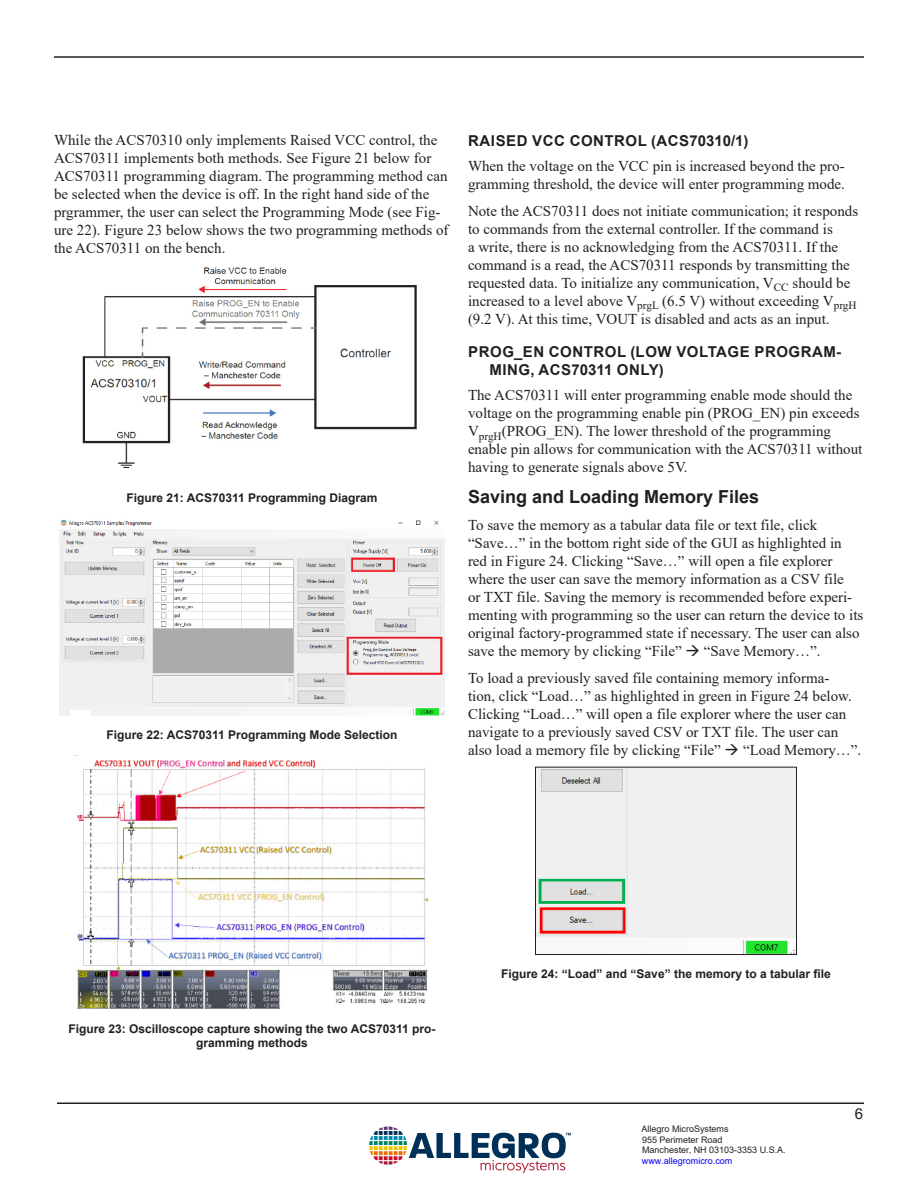
<style>
.page{position:relative;width:918px;height:1188px;background:#fff}
.page>*{position:absolute;margin:0;border:0;box-sizing:border-box;transform-origin:0 0}
.Heading_2{font:700 18px "Arial";color:#231f20}
.Normal_-_Follow_Page{font:15px/18px "Times New Roman";color:#231f20}
.Heading_3{font:700 15px/18px "Arial";letter-spacing:.035em;color:#231f20}
.t1{font:15px "Arial";color:#231f20}
.t2{font:700 12px/14.4px "Arial";color:#231f20;text-align:center}
.t3{font:9px/10.8px "Arial";color:#231f20}
.t4{font:9px "Arial";color:#00f}
</style>
<div class="page">
<hr style="left:57px;top:1102px;width:807px;height:2px;background:#231f20">
<hr style="left:54px;top:56px;width:810px;height:2px;background:#231f20">
<img style="left:370px;top:1126px;width:201px;height:47px">
<img style="left:82px;top:267px;width:335px;height:201px">
<img style="left:59px;top:519px;width:386px;height:196px">
<img style="left:74px;top:755px;width:354px;height:254px">
<img style="left:537px;top:769px;width:258px;height:184px">
<div style="left:535px;top:767px;width:262px;height:188px;border:1px solid #231f20"></div>
<div style="left:70px;top:711px;width:21px;height:17px;background:#fff"></div>
<p class="Normal_-_Follow_Page" style="left:54px;top:131px;width:396px">While the ACS70310 only implements Raised VCC control, the ACS70311 implements both methods. See Figure 21 below for ACS70311 programming diagram. The programming method can be selected when the device is off. In the right hand side of the prgrammer, the user can select the Programming Mode (see Fig&shy;ure 22). Figure 23 below shows the two programming methods of the ACS70311 on the bench.</p>
<p class="t2" style="left:127px;top:491px;width:252px">Figure 21: ACS70311 Programming Diagram</p>
<p class="t2" style="left:107px;top:727px;width:292px">Figure 22: ACS70311 Programming Mode Selection</p>
<p class="Heading_3" style="left:468px;top:132px;width:282px">RAISED VCC CONTROL (ACS70310/1)</p>
<p class="Normal_-_Follow_Page" style="left:468px;top:156px;width:379px">When the voltage on the VCC pin is increased beyond the pro&shy;gramming threshold, the device will enter programming mode.</p>
<p class="Normal_-_Follow_Page" style="left:468px;top:201px;width:392px">Note the ACS70311 does not initiate communication; it responds to commands from the external controller. If the command is<br>a write, there is no acknowledging from the ACS70311. If the command is a read, the ACS70311 responds by transmitting the requested data. To initialize any communication, V<sub>CC</sub> should be increased to a level above V<sub>prgL</sub> (6.5 V) without exceeding V<sub>prgH </sub>(9.2 V). At this time, VOUT is disabled and acts as an input.</p>
<p class="Heading_3" style="left:489px;top:343px;width:353px;text-indent:-21px">PROG_EN CONTROL (LOW VOLTAGE PROGRAM-<br>MING, ACS70311 ONLY)</p>
<p class="Normal_-_Follow_Page" style="left:468px;top:386px;width:396px">The ACS70311 will enter programming enable mode should the voltage on the programming enable pin (PROG_EN) pin exceeds V<sub>prgH</sub>(PROG_EN). The lower threshold of the programming enable pin allows for communication with the ACS70311 without having to generate signals above 5V.</p>
<p class="Heading_2" style="left:468px;top:484px;width:293px">Saving and Loading Memory Files</p>
<p class="Normal_-_Follow_Page" style="left:468px;top:515px;width:397px">To save the memory as a tabular data file or text file, click “Save…” in the bottom right side of the GUI as highlighted in red in Figure 24. Clicking “Save…” will open a file explorer where the user can save the memory information as a CSV file<br>or TXT file. Saving the memory is recommended before experi&shy;menting with programming so the user can return the device to its original factory-programmed state if necessary. The user can also save the memory by clicking “File” → “Save Memory…”.</p>
<p class="Normal_-_Follow_Page" style="left:468px;top:668px;width:395px">To load a previously saved file containing memory informa-<br>tion, click “Load…” as highlighted in green in Figure 24 below.<br>Clicking “Load…” will open a file explorer where the user can navigate to a previously saved CSV or TXT file. The user can also load a memory file by clicking “File” → “Load Memory…”.</p>
<p class="t2" style="left:69px;top:1022px;width:368px">Figure 23: Oscilloscope capture showing the two ACS70311 pro&shy;gramming methods</p>
<p class="t2" style="left:501px;top:967px;width:331px">Figure 24: “Load” and “Save” the memory to a tabular file</p>
<p class="t3" style="left:642px;top:1123px;width:146px">Allegro MicroSystems<br>955 Perimeter Road<br>Manchester, NH 03103-3353 U.S.A.</p>
<p class="t4" style="left:642px;top:1155px;width:92px">www.allegromicro.com</p>
<p class="t1" style="left:855px;top:1103px;width:10px">6</p>
</div>
